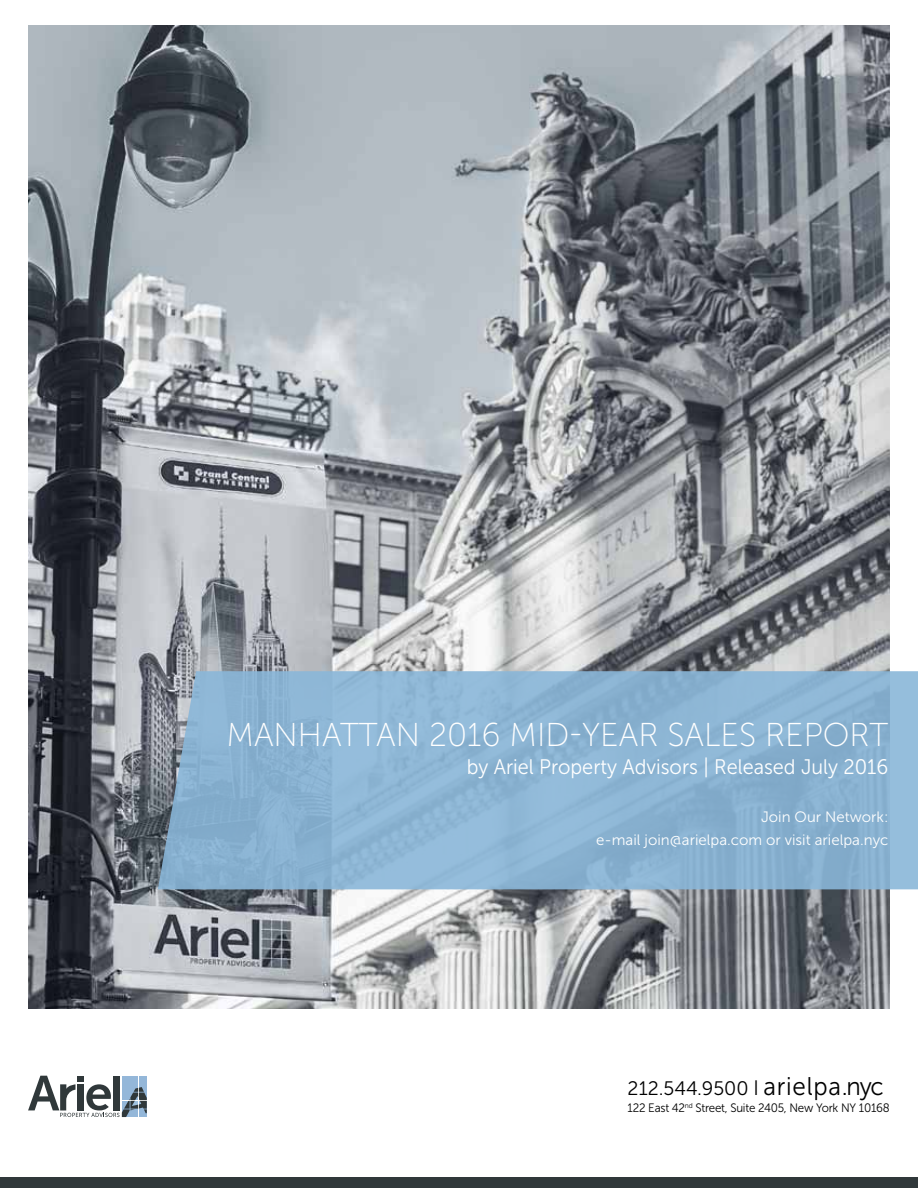
<style>
.page{position:relative;width:918px;height:1188px;background:#fff}
.page>*{position:absolute;margin:0;border:0;box-sizing:border-box;transform-origin:0 0}
.t1{font:33px "Museo Sans 100";color:#fff}
.t2{font:21px "Museo Sans 300";color:#fff;scale:.95 1}
.t3{font:19.5px "Museo Sans 300";color:#000}
.t4{font:15px/23.2px "Museo Sans 300";color:#fff;text-align:right}
.t5{font:12.15px "Museo Sans 300";letter-spacing:-.02em;color:#000;scale:.95 1}
.s1{font-size:20.85px}
.s2{font-size:25.5px}
</style>
<div class="page">
<img style="left:28px;top:26px;width:862px;height:983px">
<svg style="left:28px;top:1076px;width:119px;height:41px"></svg>
<div style="left:0;top:1177px;width:918px;height:11px;background:#30383a"></div>
<svg style="left:158px;top:671px;width:760px;height:218px;fill:#8cb4d3"></svg>
<h1 class="t1" style="left:227px;top:717px;width:663px">MANHATTAN 2016 MID-YEAR SALES R EPORT</h1>
<h2 class="t2" style="left:467px;top:755px;width:445px">by Ariel Property Advisors | Released July 2016</h2>
<p class="t4" style="left:596px;top:805px;width:294px">Join Our Network:<br>e-mail join@arielpa.com or visit arielpa.nyc</p>
<h3 class="t3" style="left:628px;top:1078px;width:258px">212.544.9500 <span class="s1">I</span> <span class="s2">arielpa.nyc</span></h3>
<p class="t5" style="left:628px;top:1101px;width:278px">122 East 42<sup>nd</sup> Street, Suite 2405, New York NY 10168</p>
</div>
